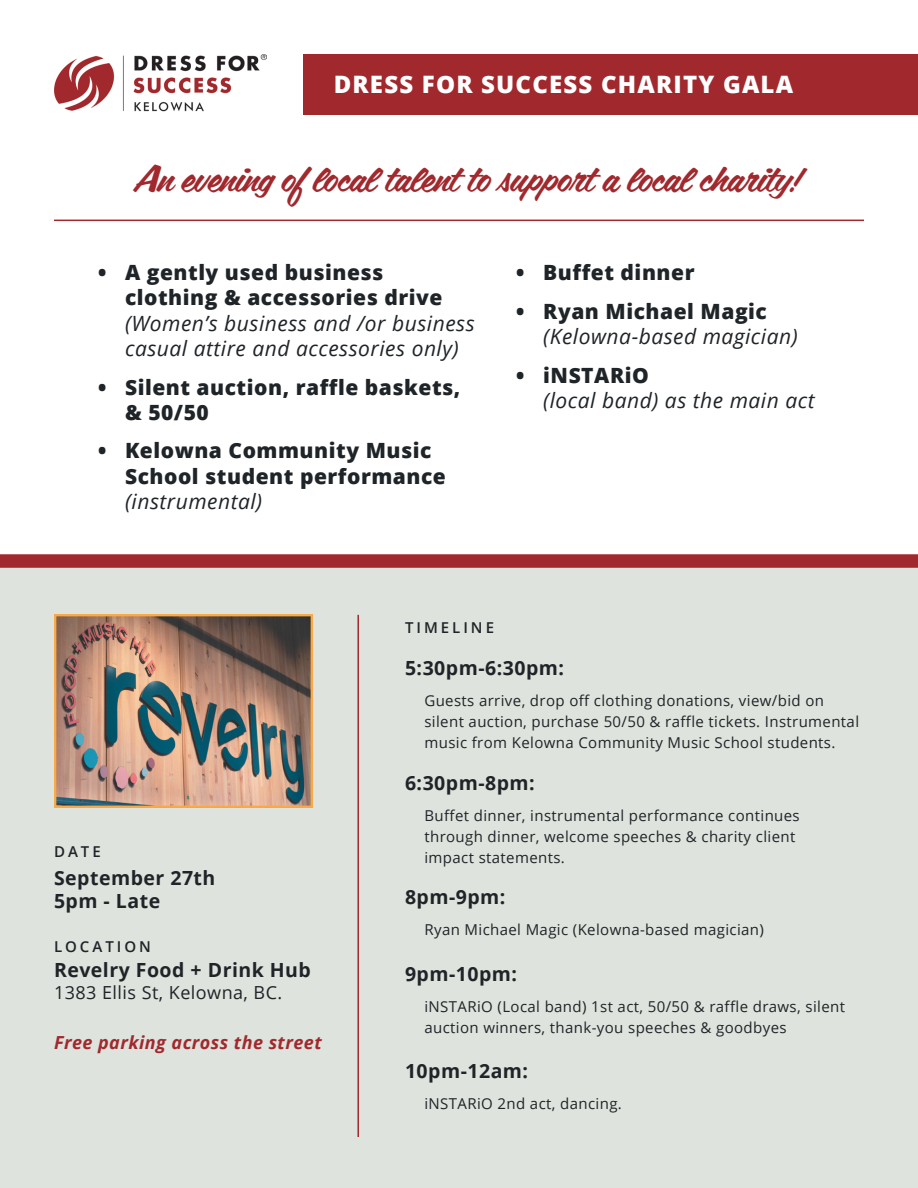
<style>
.page{position:relative;width:918px;height:1188px;background:#fff}
.page>*{position:absolute;margin:0;border:0;box-sizing:border-box;transform-origin:0 0}
.t1{font:36px "Coffee Service";color:#a1292e}
.t2{font:800 24px "Open Sans";letter-spacing:.05em;color:#fff}
.t3{font:800 21px/25.2px "Open Sans";letter-spacing:.025em;color:#1f2428}
.t4{font:italic 21px/25.2px "Open Sans";letter-spacing:.025em;color:#1f2428}
.t5{font:700 19.5px/23.4px "Open Sans";letter-spacing:.025em;color:#1f2428}
.t6{font:italic 700 18px "Open Sans";letter-spacing:.025em;color:#a1292e}
.t7{font:18px "Open Sans";letter-spacing:.025em;color:#1f2428}
.t8{font:15px/21px "Open Sans";letter-spacing:.025em;color:#1f2428}
.t9{font:600 15px "Open Sans";letter-spacing:.2em;color:#1f2428}
</style>
<div class="page">
<img style="left:54px;top:54px;width:213px;height:58px">
<div style="left:303px;top:54px;width:615px;height:60px;background:#a1292e"></div>
<hr style="left:54px;top:220px;width:810px;height:1px;background:#a1292e">
<div style="left:0;top:562px;width:918px;height:626px;background:#dfe3dd"></div>
<div style="left:0;top:554px;width:918px;height:14px;background:#a1292e"></div>
<hr style="left:357px;top:615px;width:2px;height:522px;background:#a1292e">
<img style="left:54px;top:615px;width:259px;height:192px">
<h2 class="t2" style="left:334px;top:66px;width:461px">DRESS FOR SUCCESS CHARITY GALA</h2>
<h1 class="t1" style="left:136px;top:154px;width:666px">An evening of local talent to support a local charity!</h1>
<h3 class="t3" style="left:125px;top:259px;width:319px;text-indent:-27px">• A gently used business clothing &amp; accessories drive</h3>
<h3 class="t4" style="left:125px;top:310px;width:351px">(Women’s business and /or business casual attire and accessories only)</h3>
<h3 class="t3" style="left:125px;top:373px;width:337px;text-indent:-27px">• Silent auction, raffle baskets, &amp; 50/50</h3>
<h3 class="t3" style="left:125px;top:437px;width:322px;text-indent:-27px">• Kelowna Community Music<br>School student performance</h3>
<h3 class="t4" style="left:125px;top:488px;width:139px">(instrumental)</h3>
<h3 class="t3" style="left:516px;top:259px;width:180px">• Buffet dinner</h3>
<h3 class="t3" style="left:516px;top:298px;width:252px">• Ryan Michael Magic</h3>
<h3 class="t4" style="left:543px;top:323px;width:256px">(Kelowna-based magician)</h3>
<h3 class="t3" style="left:516px;top:362px;width:134px">• iNSTARiO</h3>
<h3 class="t4" style="left:543px;top:387px;width:273px">(local band) as the main act</h3>
<p class="t9" style="left:405px;top:617px;width:91px">TIMELINE</p>
<h3 class="t5" style="left:405px;top:656px;width:161px">5:30pm-6:30pm:</h3>
<p class="t8" style="left:424px;top:690px;width:436px">Guests arrive, drop off clothing donations, view/bid on silent auction, purchase 50/50 &amp; raffle tickets. Instrumental music from Kelowna Community Music School students.</p>
<p class="t9" style="left:54px;top:842px;width:48px">DATE</p>
<h3 class="t5" style="left:54px;top:865px;width:163px">September 27th<br>5pm - Late</h3>
<p class="t9" style="left:54px;top:936px;width:98px">LOCATION</p>
<h3 class="t5" style="left:54px;top:958px;width:258px">Revelry Food + Drink Hub</h3>
<p class="t7" style="left:54px;top:980px;width:230px">1383 Ellis St, Kelowna, BC.</p>
<p class="t6" style="left:54px;top:1030px;width:269px">Free parking across the street</p>
<h3 class="t5" style="left:405px;top:770px;width:131px">6:30pm-8pm:</h3>
<p class="t8" style="left:424px;top:804px;width:377px">Buffet dinner, instrumental performance continues through dinner, welcome speeches &amp; charity client impact statements.</p>
<h3 class="t5" style="left:405px;top:885px;width:102px">8pm-9pm:</h3>
<p class="t8" style="left:424px;top:919px;width:341px">Ryan Michael Magic (Kelowna-based magician)</p>
<h3 class="t5" style="left:405px;top:962px;width:114px">9pm-10pm:</h3>
<p class="t8" style="left:424px;top:996px;width:422px">iNSTARiO (Local band) 1st act, 50/50 &amp; raffle draws, silent auction winners, thank-you speeches &amp; goodbyes</p>
<h3 class="t5" style="left:405px;top:1058px;width:125px">10pm-12am:</h3>
<p class="t8" style="left:424px;top:1092px;width:199px">iNSTARiO 2nd act, dancing.</p>
</div>
